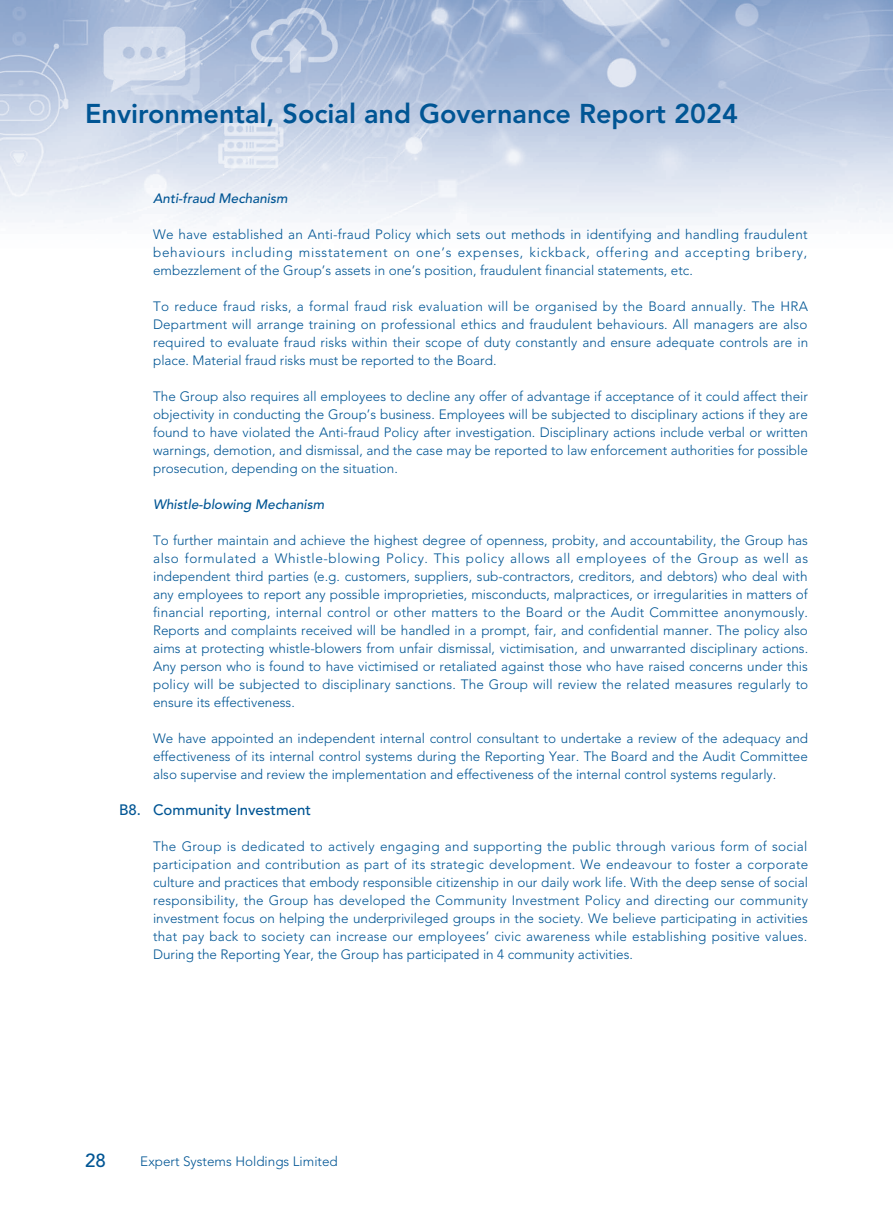
<style>
.page{position:relative;width:893px;height:1212px;background:#fff}
.page>*{position:absolute;margin:0;border:0;box-sizing:border-box;transform-origin:0 0}
.t1{font:800 27px "Avenir LT Std";color:#005594}
.t2{font:500 18.75px "Avenir LT Std";color:#005594}
._02_H2{font:500 15px "Avenir LT Std";color:#005594}
._00_txt{font:300 13.5px/18px "Avenir LT Std";color:#005594;text-align:justify}
._03_H3{font:italic 500 13.5px "Avenir LT Std";color:#005594}
</style>
<div class="page">
<img style="left:0;top:0;width:893px;height:228px">
<h1 class="t1" style="left:85px;top:98px;width:654px">Environmental, Social and Governance Report 2024</h1>
<p class="_03_H3" style="left:153px;top:190px;width:136px">Anti-fraud Mechanism</p>
<p class="_00_txt" style="left:153px;top:225px;width:656px">We have established an Anti-fraud Policy which sets out methods in identifying and handling fraudulent behaviours including misstatement on one’s expenses, kickback, offering and accepting bribery, embezzlement of the Group’s assets in one’s position, fraudulent financial statements, etc.</p>
<p class="_00_txt" style="left:153px;top:297px;width:657px">To reduce fraud risks, a formal fraud risk evaluation will be organised by the Board annually. The HRA Department will arrange training on professional ethics and fraudulent behaviours. All managers are also required to evaluate fraud risks within their scope of duty constantly and ensure adequate controls are in place. Material fraud risks must be reported to the Board.</p>
<p class="_00_txt" style="left:153px;top:387px;width:656px">The Group also requires all employees to decline any offer of advantage if acceptance of it could affect their objectivity in conducting the Group’s business. Employees will be subjected to disciplinary actions if they are found to have violated the Anti-fraud Policy after investigation. Disciplinary actions include verbal or written warnings, demotion, and dismissal, and the case may be reported to law enforcement authorities for possible prosecution, depending on the situation.</p>
<p class="_03_H3" style="left:153px;top:496px;width:173px">Whistle-blowing Mechanism</p>
<p class="_00_txt" style="left:153px;top:531px;width:657px">To further maintain and achieve the highest degree of openness, probity, and accountability, the Group has also formulated a Whistle-blowing Policy. This policy allows all employees of the Group as well as independent third parties (e.g. customers, suppliers, sub-contractors, creditors, and debtors) who deal with any employees to report any possible improprieties, misconducts, malpractices, or irregularities in matters of financial reporting, internal control or other matters to the Board or the Audit Committee anonymously.<br>Reports and complaints received will be handled in a prompt, fair, and confidential manner. The policy also aims at protecting whistle-blowers from unfair dismissal, victimisation, and unwarranted disciplinary actions.<br>Any person who is found to have victimised or retaliated against those who have raised concerns under this policy will be subjected to disciplinary sanctions. The Group will review the related measures regularly to ensure its effectiveness.</p>
<p class="_00_txt" style="left:153px;top:729px;width:657px">We have appointed an independent internal control consultant to undertake a review of the adequacy and effectiveness of its internal control systems during the Reporting Year. The Board and the Audit Committee also supervise and review the implementation and effectiveness of the internal control systems regularly.</p>
<p class="_02_H2" style="left:119px;top:801px;width:194px">B8. Community Investment</p>
<p class="_00_txt" style="left:153px;top:837px;width:657px">The Group is dedicated to actively engaging and supporting the public through various form of social participation and contribution as part of its strategic development. We endeavour to foster a corporate culture and practices that embody responsible citizenship in our daily work life. With the deep sense of social responsibility, the Group has developed the Community Investment Policy and directing our community investment focus on helping the underprivileged groups in the society. We believe participating in activities that pay back to society can increase our employees’ civic awareness while establishing positive values.<br>During the Reporting Year, the Group has participated in 4 community activities.</p>
<h2 class="t2" style="left:85px;top:1149px;width:22px">28</h2>
<p class="_00_txt" style="left:140px;top:1153px;width:199px">Expert Systems Holdings Limited</p>
</div>
